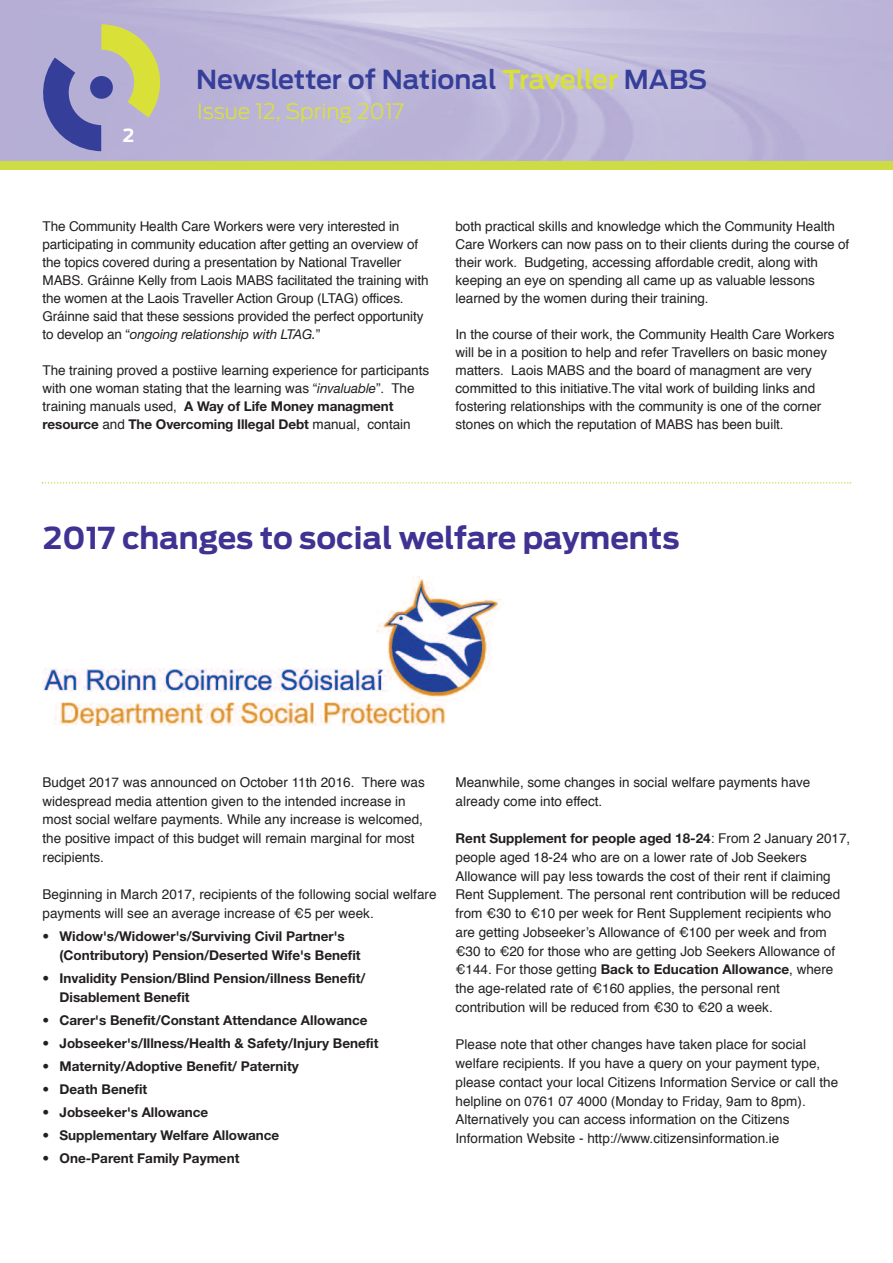
<style>
.page{position:relative;width:893px;height:1263px;background:#fff}
.page>*{position:absolute;margin:0;border:0;box-sizing:border-box;transform-origin:0 0}
.t1{font:700 30px "Ford Antenna";color:#3f3293}
.t2{font:600 25.95px "Ford Antenna";color:#353e99}
.t3{font:300 21.15px "Ford Antenna";color:#d9e139}
.t4{font:700 18px "Ford Antenna";color:#fff}
.t5{font:13.5px/18.8px "Helvetica";color:#231f20}
.t6{font:700 13.5px/18.8px "Helvetica Neue";color:#231f20}
.t7{font:italic 13.5px "Helvetica Neue";letter-spacing:-.01em;color:#231f20}
.s1{color:#d9e139}
.s2{font-family:"Helvetica";font-style:normal}
.s3{font-family:"Helvetica Neue";font-style:italic}
.s4{font-family:"Helvetica";font-weight:400}
.s5{font-family:"Helvetica Neue";font-weight:700}
</style>
<div class="page">
<img style="left:0;top:0;width:893px;height:162px">
<svg style="left:43px;top:24px;width:135px;height:127px;background:#a5a3b3"></svg>
<div style="left:0;top:162px;width:893px;height:8px;background:#cddc44"></div>
<svg style="left:42px;top:482px;width:809px;height:2px"></svg>
<img style="left:43px;top:576px;width:460px;height:149px">
<h3 class="t4" style="left:123px;top:129px;width:13px">2</h3>
<h2 class="t2" style="left:196px;top:69px;width:513px">Newsletter of National <span class="s1">Traveller</span> MABS</h2>
<h3 class="t3" style="left:197px;top:104px;width:208px">Issue 12, Spring 2017</h3>
<p class="t5" style="left:43px;top:219px;width:388px;line-height:18px">The Community Health Care Workers were very interested in participating in community education after getting an overview of the topics covered during a presentation by National Traveller MABS. Gráinne Kelly from Laois MABS facilitated the training with the women at the Laois Traveller Action Group (LTAG) offices.<br>Gráinne said that these sessions provided the perfect opportunity</p>
<p class="t7" style="left:43px;top:330px;width:279px"><span class="s2">to develop an “</span>ongoing relationship with LTAG.<span class="s2">”</span></p>
<p class="t5" style="left:43px;top:363px;width:388px;line-height:18px">The training proved a postiive learning experience for participants with one woman stating that the learning was “<span class="s3">invaluable</span>”. The</p>
<p class="t6" style="left:43px;top:399px;width:370px;line-height:18px"><span class="s4">training manuals used,</span> A Way of Life Money managment resource <span class="s4">and</span> The Overcoming Illegal Debt <span class="s4">manual, contain</span></p>
<p class="t5" style="left:455px;top:219px;width:395px;line-height:18px">both practical skills and knowledge which the Community Health Care Workers can now pass on to their clients during the course of their work. Budgeting, accessing affordable credit, along with keeping an eye on spending all came up as valuable lessons learned by the women during their training.</p>
<p class="t5" style="left:456px;top:327px;width:381px;line-height:18px">In the course of their work, the Community Health Care Workers will be in a position to help and refer Travellers on basic money matters. Laois MABS and the board of managment are very committed to this initiative.The vital work of building links and fostering relationships with the community is one of the corner stones on which the reputation of MABS has been built.</p>
<h1 class="t1" style="left:43px;top:526px;width:638px">2017 changes to social welfare payments</h1>
<p class="t5" style="left:43px;top:774px;width:384px">Budget 2017 was announced on October 11th 2016. There was widespread media attention given to the intended increase in most social welfare payments. While any increase is welcomed, the positive impact of this budget will remain marginal for most recipients.</p>
<p class="t5" style="left:43px;top:886px;width:395px">Beginning in March 2017, recipients of the following social welfare payments will see an average increase of €5 per week.</p>
<p class="t6" style="left:60px;top:928px;width:302px;text-indent:-17px">• Widow's/Widower's/Surviving Civil Partner's (Contributory) Pension/Deserted Wife's Benefit</p>
<p class="t6" style="left:60px;top:970px;width:307px;text-indent:-17px">• Invalidity Pension/Blind Pension/illness Benefit/<br>Disablement Benefit</p>
<p class="t6" style="left:43px;top:1012px;width:327px">• Carer's Benefit/Constant Attendance Allowance</p>
<p class="t6" style="left:43px;top:1035px;width:337px">• Jobseeker's/Illness/Health &amp; Safety/Injury Benefit</p>
<p class="t6" style="left:43px;top:1058px;width:258px">• Maternity/Adoptive Benefit/ Paternity</p>
<p class="t6" style="left:43px;top:1081px;width:106px">• Death Benefit</p>
<p class="t6" style="left:43px;top:1104px;width:167px">• Jobseeker's Allowance</p>
<p class="t6" style="left:43px;top:1127px;width:238px">• Supplementary Welfare Allowance</p>
<p class="t6" style="left:43px;top:1150px;width:198px">• One-Parent Family Payment</p>
<p class="t5" style="left:455px;top:774px;width:356px">Meanwhile, some changes in social welfare payments have already come into effect.</p>
<p class="t6" style="left:455px;top:830px;width:396px">Rent Supplement for people aged 18-24<span class="s4">: From 2 January 2017,</span></p>
<p class="t5" style="left:455px;top:849px;width:386px">people aged 18-24 who are on a lower rate of Job Seekers Allowance will pay less towards the cost of their rent if claiming Rent Supplement. The personal rent contribution will be reduced from €30 to €10 per week for Rent Supplement recipients who are getting Jobseeker’s Allowance of €100 per week and from €30 to €20 for those who are getting Job Seekers Allowance of €144. For those getting <span class="s5">Back to Education Allowance</span>, where the age-related rate of €160 applies, the personal rent contribution will be reduced from €30 to €20 a week.</p>
<p class="t5" style="left:455px;top:1036px;width:384px">Please note that other changes have taken place for social welfare recipients. If you have a query on your payment type, please contact your local Citizens Information Service or call the helpline on 0761 07 4000 (Monday to Friday, 9am to 8pm).<br>Alternatively you can access information on the Citizens Information Website - http://www.citizensinformation.ie</p>
</div>
